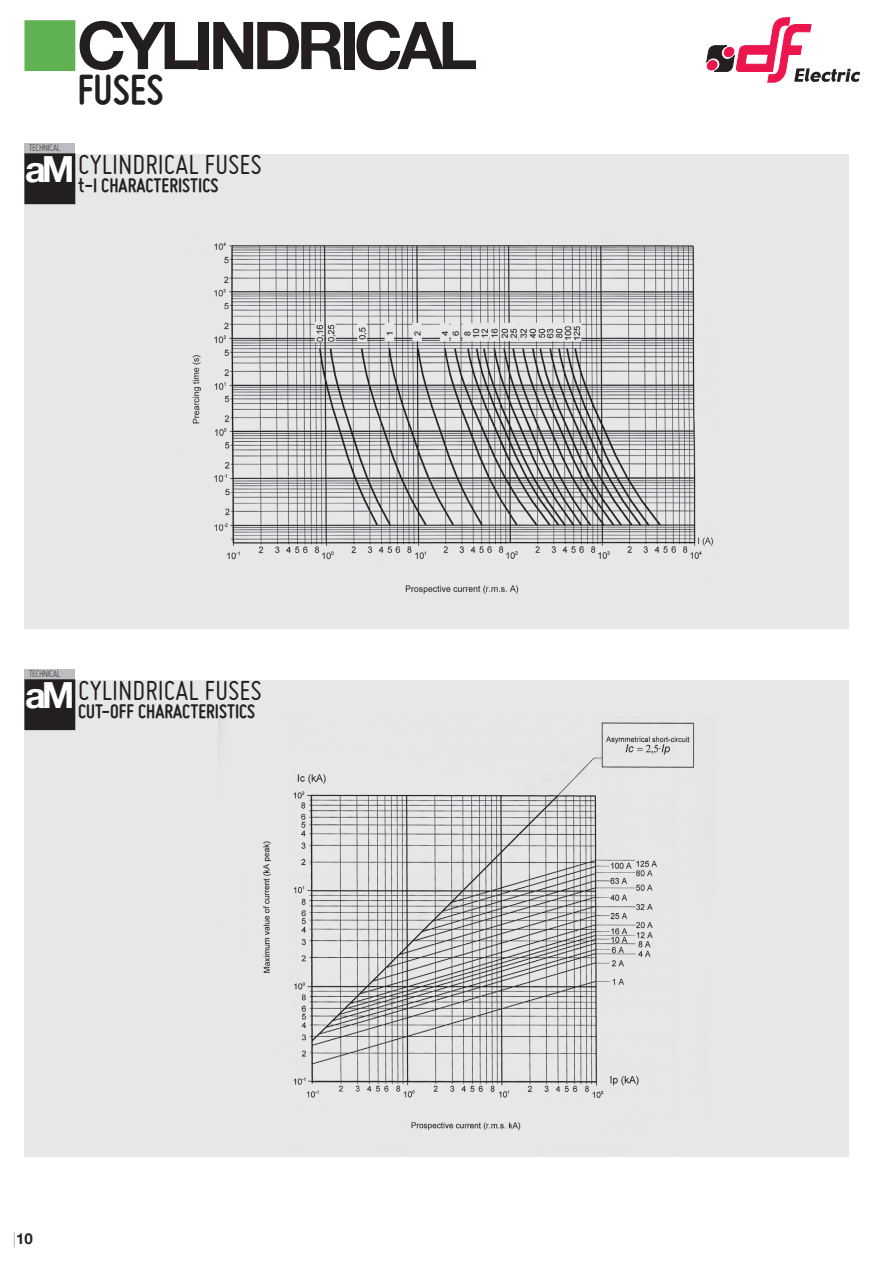
<style>
.page{position:relative;width:893px;height:1263px;background:#fff}
.page>*{position:absolute;margin:0;border:0;box-sizing:border-box;transform-origin:0 0}
.t1{font:700 66px "Helvetica Neue";letter-spacing:-.075em;color:#231f20}
.t2{font:700 45px "Miso";color:#231f20}
.t3{font:700 36px "Helvetica Neue";color:#fff}
.t4{font:30px "Miso";color:#231f20}
.t5{font:700 21px "Miso";color:#231f20}
.t6{font:700 15px "Helvetica Neue";color:#231f20}
.t7{font:300 10.5px "Miso";letter-spacing:-.05em;color:#231f20}
.s1{font-weight:200}
</style>
<div class="page">
<div style="left:24px;top:154px;width:825px;height:475px;background:#e6e7e9"></div>
<div style="left:24px;top:143px;width:51px;height:60px;background:#bcbdc0"></div>
<div style="left:25px;top:154px;width:50px;height:49px;background:#231f20"></div>
<div style="left:24px;top:153px;width:51px;height:51px;border:2px solid #231f20"></div>
<img style="left:192px;top:242px;width:522px;height:352px">
<div style="left:24px;top:680px;width:825px;height:477px;background:#e6e7e9"></div>
<img style="left:218px;top:717px;width:477px;height:414px">
<div style="left:24px;top:669px;width:51px;height:60px;background:#bcbdc0"></div>
<div style="left:25px;top:680px;width:50px;height:49px;background:#231f20"></div>
<div style="left:24px;top:679px;width:51px;height:51px;border:2px solid #231f20"></div>
<div style="left:24px;top:20px;width:51px;height:51px;background:#60b152;border:2px solid #60b152"></div>
<svg style="left:706px;top:17px;width:154px;height:66px"></svg>
<p class="t1" style="left:77px;top:5px;width:402px">CYLINDRICAL</p>
<p class="t2" style="left:77px;top:64px;width:88px">FUSES</p>
<p class="t7" style="left:29px;top:142px;width:33px">TECHNICAL</p>
<p class="t3" style="left:25px;top:147px;width:51px">aM</p>
<p class="t4" style="left:78px;top:148px;width:185px">CYLINDRICAL FUSES</p>
<p class="t5" style="left:78px;top:173px;width:142px">t-I CHARACTERISTICS</p>
<p class="t7" style="left:29px;top:668px;width:33px">TECHNICAL</p>
<p class="t3" style="left:25px;top:673px;width:51px">aM</p>
<p class="t4" style="left:78px;top:674px;width:185px">CYLINDRICAL FUSES</p>
<p class="t5" style="left:78px;top:699px;width:179px">CUT-OFF CHARACTERISTICS</p>
<p class="t6" style="left:13px;top:1229px;width:22px"><span class="s1">|</span>10</p>
</div>
